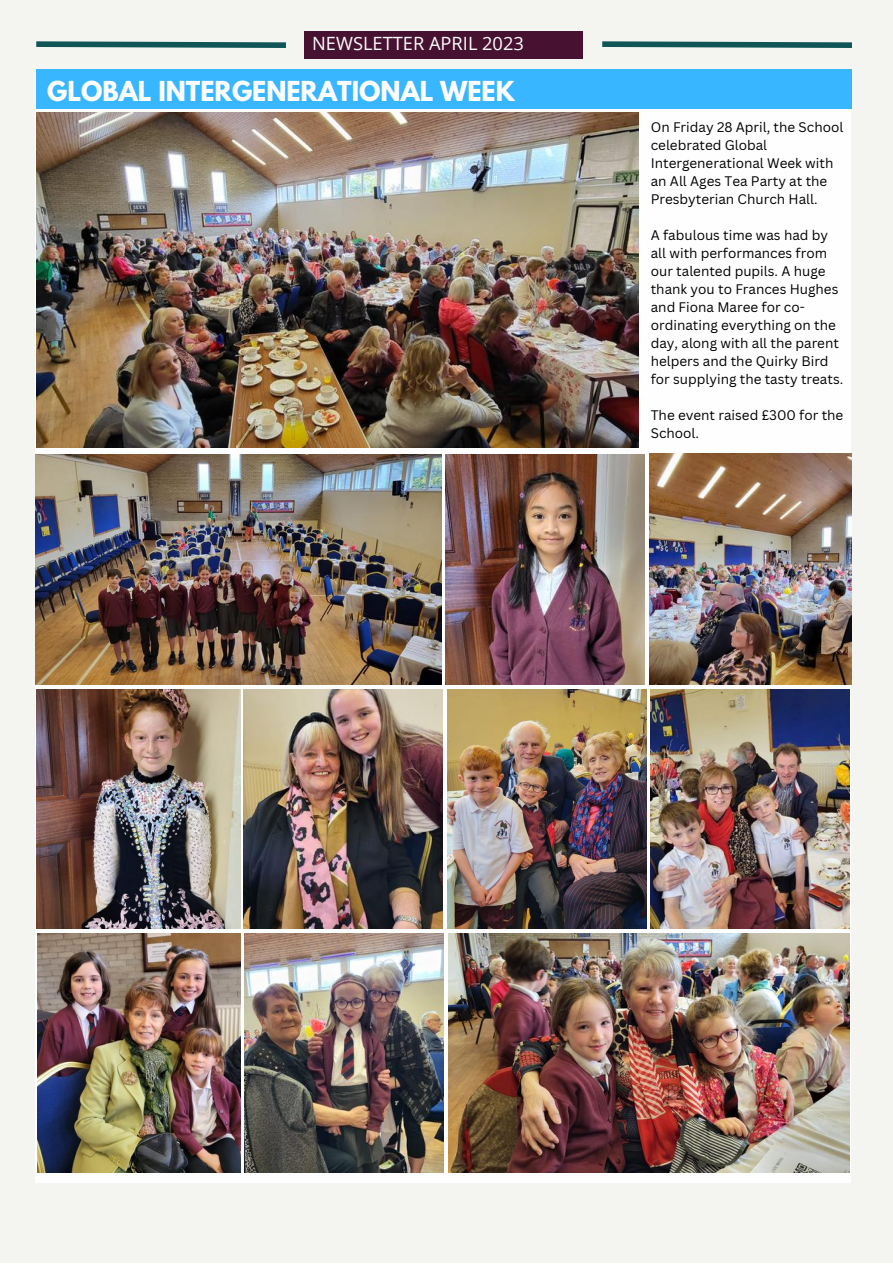
<style>
.page{position:relative;width:893px;height:1264px;background:#fff}
.page>*{position:absolute;margin:0;border:0;box-sizing:border-box;transform-origin:0 0}
.t1{font:700 24.3px "League Spartan";color:#fefefe}
.t2{font:18.3px "Open Sans";color:#fefefe}
.t3{font:13.5px/18px "Canva Sans";color:#000}
</style>
<div class="page">
<div style="left:0;top:0;width:892px;height:1262px;background:#f4f5f0"></div>
<svg style="left:36px;top:41px;width:250px;height:7px"></svg>
<svg style="left:602px;top:41px;width:250px;height:7px"></svg>
<div style="left:35px;top:69px;width:815px;height:1113px;background:#fefefe"></div>
<div style="left:36px;top:69px;width:815px;height:39px;background:#38b6ff"></div>
<img style="left:37px;top:112px;width:601px;height:335px">
<img style="left:36px;top:455px;width:406px;height:229px">
<img style="left:446px;top:455px;width:199px;height:229px">
<img style="left:649px;top:453px;width:202px;height:231px">
<img style="left:36px;top:689px;width:204px;height:239px">
<img style="left:243px;top:689px;width:199px;height:239px">
<img style="left:447px;top:689px;width:199px;height:239px">
<img style="left:650px;top:689px;width:199px;height:239px">
<div style="left:304px;top:31px;width:279px;height:27px;background:#471131"></div>
<img style="left:37px;top:934px;width:204px;height:238px">
<img style="left:244px;top:934px;width:199px;height:238px">
<img style="left:448px;top:934px;width:401px;height:238px">
<h2 class="t2" style="left:312px;top:31px;width:213px">NEWSLETTER APRIL 2023</h2>
<h1 class="t1" style="left:47px;top:79px;width:469px">GLOBAL INTERGENERATIONAL WEEK</h1>
<p class="t3" style="left:650px;top:117px;width:194px">On Friday 28 April, the School celebrated Global<br>Intergenerational Week with an All Ages Tea Party at the<br>Presbyterian Church Hall.</p>
<p class="t3" style="left:650px;top:225px;width:194px">A fabulous time was had by all with performances from our talented pupils. A huge thank you to Frances Hughes and Fiona Maree for co&shy;ordinating everything on the day, along with all the parent helpers and the Quirky Bird for supplying the tasty treats.</p>
<p class="t3" style="left:650px;top:405px;width:194px">The event raised £300 for the<br>School.</p>
</div>
